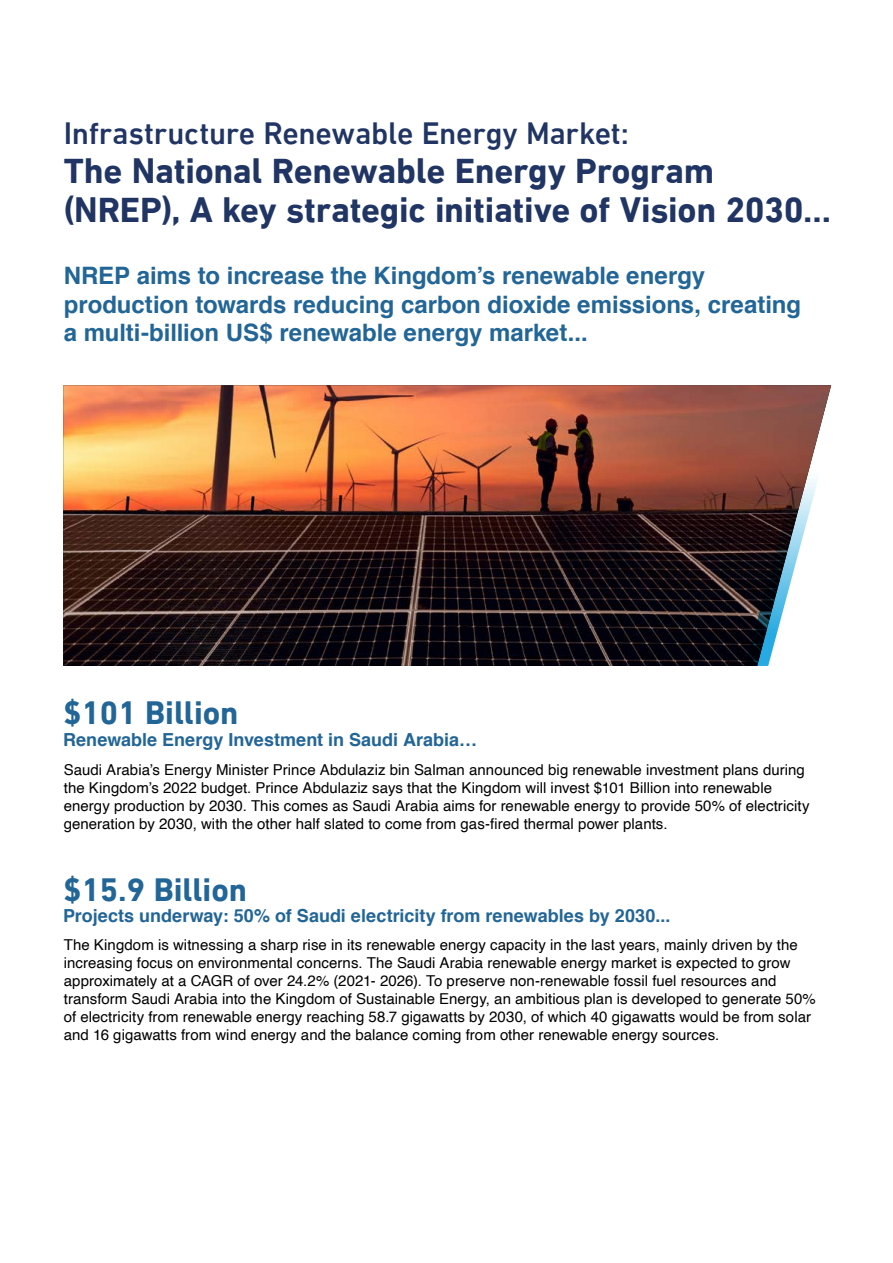
<style>
.page{position:relative;width:893px;height:1263px;background:#fff}
.page>*{position:absolute;margin:0;border:0;box-sizing:border-box;transform-origin:0 0}
.t1{font:700 36px/39px "DIN Next LT Arabic";letter-spacing:-.01em;color:#203564}
.t2{font:700 33px "DIN Next LT Arabic";color:#226597}
.t3{font:500 31.5px "DIN Next LT Arabic";letter-spacing:-.01em;color:#203564}
.t4{font:700 24px/28.8px "Helvetica";color:#226597}
.t5{font:700 18px "Helvetica";color:#226597}
.t6{font:15px/18px "Helvetica";letter-spacing:.005em;color:#000}
</style>
<div class="page">
<img style="left:63px;top:385px;width:768px;height:281px">
<svg style="left:745px;top:439px;width:84px;height:227px"></svg>
<h3 class="t3" style="left:64px;top:115px;width:567px">Infrastructure Renewable Energy Market:</h3>
<h1 class="t1" style="left:64px;top:151px;width:769px">The National Renewable Energy Program (NREP), A key strategic initiative of Vision 2030...</h1>
<h3 class="t4" style="left:64px;top:261px;width:739px">NREP aims to increase the Kingdom’s renewable energy production towards reducing carbon dioxide emissions, creating a multi-billion US$ renewable energy market...</h3>
<h2 class="t2" style="left:63px;top:694px;width:177px">$101 Billion</h2>
<p class="t5" style="left:63px;top:725px;width:415px">Renewable Energy Investment in Saudi Arabia…</p>
<p class="t6" style="left:64px;top:761px;width:747px">Saudi Arabia’s Energy Minister Prince Abdulaziz bin Salman announced big renewable investment plans during the Kingdom’s 2022 budget. Prince Abdulaziz says that the Kingdom will invest $101 Billion into renewable energy production by 2030. This comes as Saudi Arabia aims for renewable energy to provide 50% of electricity generation by 2030, with the other half slated to come from gas-fired thermal power plants.</p>
<h2 class="t2" style="left:63px;top:870px;width:185px">$15.9 Billion</h2>
<p class="t5" style="left:63px;top:901px;width:609px">Projects underway: 50% of Saudi electricity from renewables by 2030...</p>
<p class="t6" style="left:64px;top:936px;width:753px">The Kingdom is witnessing a sharp rise in its renewable energy capacity in the last years, mainly driven by the increasing focus on environmental concerns. The Saudi Arabia renewable energy market is expected to grow approximately at a CAGR of over 24.2% (2021- 2026). To preserve non-renewable fossil fuel resources and transform Saudi Arabia into the Kingdom of Sustainable Energy, an ambitious plan is developed to generate 50% of electricity from renewable energy reaching 58.7 gigawatts by 2030, of which 40 gigawatts would be from solar and 16 gigawatts from wind energy and the balance coming from other renewable energy sources.</p>
</div>
